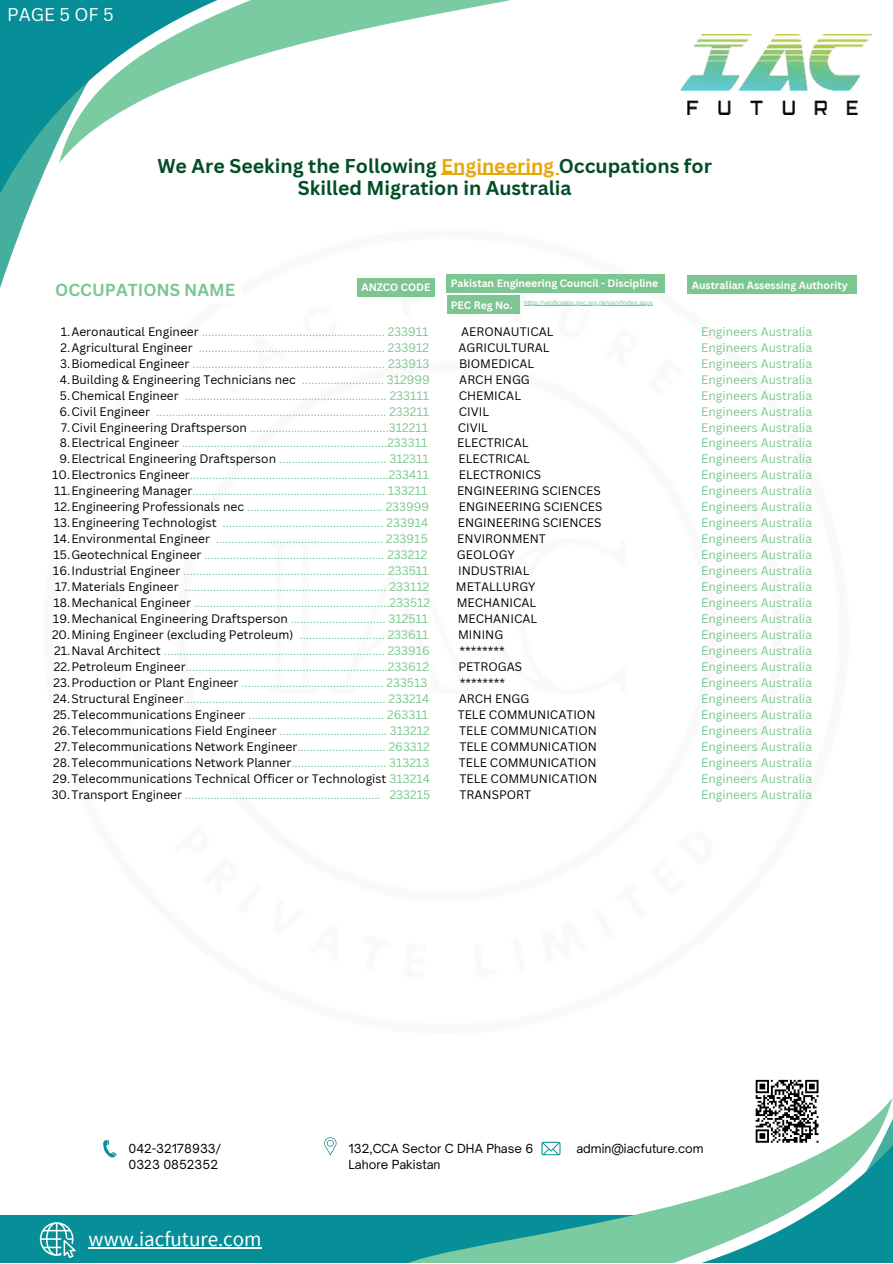
<style>
.page{position:relative;width:893px;height:1264px;background:#fff}
.page>*{position:absolute;margin:0;border:0;box-sizing:border-box;transform-origin:0 0}
.t1{font:21px "Source Sans Pro";color:#fff}
.t2{font:700 19.5px/22.5px "Canva Sans";color:#034d27;text-align:center}
.t3{font:18px "Canva Sans";color:#fff}
.t4{font:700 16.95px "Canva Sans";color:#7cc691}
.t5{font:12px/16px "Canva Sans";color:#7cc691;text-align:justify}
.t6{font:12px "Canva Sans";color:#000}
.t7{font:12px/16px "Open Sauce One";color:#000}
.t8{font:700 10.5px "Canva Sans";color:#fff}
.t9{font:6.45px "Arimo";color:#7cc691}
.s1{color:#e6a90c}
.s2{font-family:"Canva Sans";font-weight:700;font-size:10.5px;color:#fff}
.s3{color:#000}
.s4{color:#7cc691}
</style>
<div class="page">
<svg style="left:0;top:0;width:59px;height:261px;fill:#078f99"></svg>
<svg style="left:59px;top:0;width:452px;height:163px"></svg>
<svg style="left:103px;top:1140px;width:14px;height:17px"></svg>
<svg style="left:324px;top:1137px;width:12px;height:18px"></svg>
<div style="left:0;top:1214px;width:666px;height:48px;background:#078f99"></div>
<svg style="left:397px;top:1141px;width:356px;height:121px"></svg>
<img style="left:680px;top:35px;width:191px;height:80px">
<svg style="left:40px;top:1222px;width:36px;height:36px"></svg>
<div style="left:751px;top:1076px;width:71px;height:70px;background:#fff"></div>
<svg style="left:753px;top:1079px;width:139px;height:183px"></svg>
<hr style="left:89px;top:1246px;width:172px;height:2px;background:#fff">
<div style="left:687px;top:276px;width:169px;height:18px;background:#7cc691"></div>
<div style="left:357px;top:278px;width:77px;height:18px;background:#7cc691"></div>
<div style="left:446px;top:274px;width:218px;height:18px;background:#7cc691"></div>
<div style="left:446px;top:296px;width:73px;height:18px;background:#7cc691"></div>
<hr style="left:524px;top:305px;width:129px;height:1px;background:#7cc691">
<hr style="left:441px;top:174px;width:117px;height:1px;background:#e6a90c">
<h3 class="t3" style="left:7px;top:2px;width:108px">PAGE 5 OF 5</h3>
<h2 class="t2" style="left:157px;top:154px;width:556px">We Are Seeking the Following <span class="s1">Engineering</span> Occupations for<br>Skilled Migration in Australia</h2>
<p class="t8" style="left:361px;top:280px;width:71px">ANZCO CODE</p>
<p class="t8" style="left:450px;top:276px;width:209px">Pakistan Engineering Council - Discipline</p>
<p class="t9" style="left:450px;top:299px;width:204px"><span class="s2">PEC Reg No.</span> https://verification.pec.org.pk/v/eV/index.aspx</p>
<h3 class="t4" style="left:55px;top:277px;width:181px">OCCUPATIONS NAME</h3>
<p class="t8" style="left:691px;top:278px;width:157px">Australian Assessing Authority</p>
<p class="t5" style="left:701px;top:323px;width:112px">Engineers Australia Engineers Australia Engineers Australia Engineers Australia Engineers Australia Engineers Australia Engineers Australia Engineers Australia Engineers Australia Engineers Australia Engineers Australia Engineers Australia Engineers Australia Engineers Australia Engineers Australia Engineers Australia Engineers Australia Engineers Australia Engineers Australia Engineers Australia Engineers Australia Engineers Australia Engineers Australia Engineers Australia Engineers Australia Engineers Australia Engineers Australia Engineers Australia Engineers Australia Engineers Australia</p>
<p class="t5" style="left:61px;top:323px;width:369px"><span class="s3">1.Aeronautical Engineer</span> .......................................................... 233911</p>
<p class="t6" style="left:461px;top:323px;width:94px">AERONAUTICAL</p>
<p class="t5" style="left:60px;top:339px;width:370px"><span class="s3">2.Agricultural Engineer</span> ........................................................... 233912</p>
<p class="t6" style="left:458px;top:339px;width:92px">AGRICULTURAL</p>
<p class="t5" style="left:60px;top:355px;width:371px"><span class="s3">3.Biomedical Engineer</span> ............................................................. 233913</p>
<p class="t6" style="left:459px;top:355px;width:77px">BIOMEDICAL</p>
<p class="t6" style="left:60px;top:371px;width:371px">4.Building &amp; Engineering Technicians nec <span class="s4">.......................... 312999</span></p>
<p class="t6" style="left:459px;top:371px;width:72px">ARCH ENGG</p>
<p class="t5" style="left:60px;top:387px;width:371px"><span class="s3">5.Chemical Engineer</span> ................................................................ 233111</p>
<p class="t6" style="left:459px;top:386px;width:64px">CHEMICAL</p>
<p class="t5" style="left:59px;top:403px;width:371px"><span class="s3">6.Civil Engineer</span> ......................................................................... 233211</p>
<p class="t6" style="left:458px;top:402px;width:32px">CIVIL</p>
<p class="t5" style="left:61px;top:419px;width:368px"><span class="s3">7.Civil Engineering Draftsperson</span> ............................................312211</p>
<p class="t6" style="left:457px;top:418px;width:32px">CIVIL</p>
<p class="t5" style="left:60px;top:435px;width:369px"><span class="s3">8.Electrical Engineer</span> .................................................................233311</p>
<p class="t6" style="left:457px;top:434px;width:73px">ELECTRICAL</p>
<p class="t5" style="left:59px;top:451px;width:371px"><span class="s3">9.Electrical Engineering Draftsperson</span> .................................. 312311</p>
<p class="t6" style="left:458px;top:450px;width:73px">ELECTRICAL</p>
<p class="t5" style="left:52px;top:467px;width:378px"><span class="s3">10.Electronics Engineer</span>...............................................................233411</p>
<p class="t6" style="left:459px;top:466px;width:84px">ELECTRONICS</p>
<p class="t5" style="left:54px;top:483px;width:374px"><span class="s3">11.Engineering Manager</span>............................................................. 133211</p>
<p class="t6" style="left:457px;top:482px;width:145px">ENGINEERING SCIENCES</p>
<p class="t5" style="left:54px;top:499px;width:376px"><span class="s3">12.Engineering Professionals nec</span> ........................................... 233999</p>
<p class="t6" style="left:459px;top:498px;width:145px">ENGINEERING SCIENCES</p>
<p class="t5" style="left:54px;top:515px;width:376px"><span class="s3">13.Engineering Technologist</span> ................................................... 233914</p>
<p class="t6" style="left:458px;top:514px;width:145px">ENGINEERING SCIENCES</p>
<p class="t5" style="left:53px;top:531px;width:376px"><span class="s3">14.Environmental Engineer</span> ..................................................... 233915</p>
<p class="t6" style="left:457px;top:530px;width:90px">ENVIRONMENT</p>
<p class="t5" style="left:54px;top:546px;width:375px"><span class="s3">15.Geotechnical Engineer</span> ......................................................... 233212</p>
<p class="t6" style="left:457px;top:546px;width:59px">GEOLOGY</p>
<p class="t5" style="left:53px;top:562px;width:377px"><span class="s3">16.Industrial Engineer</span> ................................................................ 233511</p>
<p class="t6" style="left:458px;top:562px;width:73px">INDUSTRIAL</p>
<p class="t5" style="left:55px;top:578px;width:376px"><span class="s3">17.Materials Engineer</span> ................................................................ 233112</p>
<p class="t6" style="left:456px;top:578px;width:81px">METALLURGY</p>
<p class="t5" style="left:53px;top:594px;width:378px"><span class="s3">18.Mechanical Engineer</span> ..............................................................233512</p>
<p class="t6" style="left:457px;top:594px;width:81px">MECHANICAL</p>
<p class="t6" style="left:53px;top:610px;width:377px">19.Mechanical Engineering Draftsperson <span class="s4">.............................. 312511</span></p>
<p class="t6" style="left:457px;top:610px;width:81px">MECHANICAL</p>
<p class="t6" style="left:52px;top:626px;width:378px">20.Mining Engineer (excluding Petroleum) <span class="s4">........................... 233611</span></p>
<p class="t6" style="left:458px;top:626px;width:47px">MINING</p>
<p class="t5" style="left:54px;top:642px;width:377px"><span class="s3">21.Naval Architect</span> ...................................................................... 233916</p>
<p class="t6" style="left:459px;top:642px;width:47px">********</p>
<p class="t5" style="left:54px;top:658px;width:376px"><span class="s3">22.Petroleum Engineer</span>................................................................233612</p>
<p class="t6" style="left:458px;top:658px;width:65px">PETROGAS</p>
<p class="t5" style="left:53px;top:674px;width:375px"><span class="s3">23.Production or Plant Engineer</span> ............................................. 233513</p>
<p class="t6" style="left:460px;top:674px;width:47px">********</p>
<p class="t5" style="left:53px;top:690px;width:377px"><span class="s3">24.Structural Engineer</span>................................................................ 233214</p>
<p class="t6" style="left:459px;top:690px;width:72px">ARCH ENGG</p>
<p class="t5" style="left:53px;top:706px;width:376px"><span class="s3">25.Telecommunications Engineer</span> ........................................... 263311</p>
<p class="t6" style="left:457px;top:706px;width:139px">TELE COMMUNICATION</p>
<p class="t5" style="left:53px;top:722px;width:378px"><span class="s3">26.Telecommunications Field Engineer</span> .................................. 313212</p>
<p class="t6" style="left:459px;top:722px;width:139px">TELE COMMUNICATION</p>
<p class="t6" style="left:55px;top:738px;width:377px">27.Telecommunications Network Engineer<span class="s4">............................ 263312</span></p>
<p class="t6" style="left:459px;top:738px;width:139px">TELE COMMUNICATION</p>
<p class="t5" style="left:53px;top:754px;width:377px"><span class="s3">28.Telecommunications Network Planner</span>.............................. 313213</p>
<p class="t6" style="left:459px;top:754px;width:139px">TELE COMMUNICATION</p>
<p class="t6" style="left:53px;top:770px;width:379px">29.Telecommunications Technical Officer or Technologist <span class="s4">313214</span></p>
<p class="t6" style="left:459px;top:770px;width:139px">TELE COMMUNICATION</p>
<p class="t5" style="left:52px;top:786px;width:380px"><span class="s3">30.Transport Engineer</span> .............................................................. 233215</p>
<p class="t6" style="left:459px;top:786px;width:73px">TRANSPORT</p>
<p class="t7" style="left:348px;top:1139px;width:186px">132,CCA Sector C DHA Phase 6<br>Lahore Pakistan</p>
<p class="t7" style="left:128px;top:1140px;width:94px">042-32178933/</p>
<p class="t7" style="left:576px;top:1140px;width:129px">admin@iacfuture.com</p>
<p class="t7" style="left:128px;top:1156px;width:91px">0323 0852352</p>
<h1 class="t1" style="left:89px;top:1225px;width:174px">www.iacfuture.com</h1>
</div>
